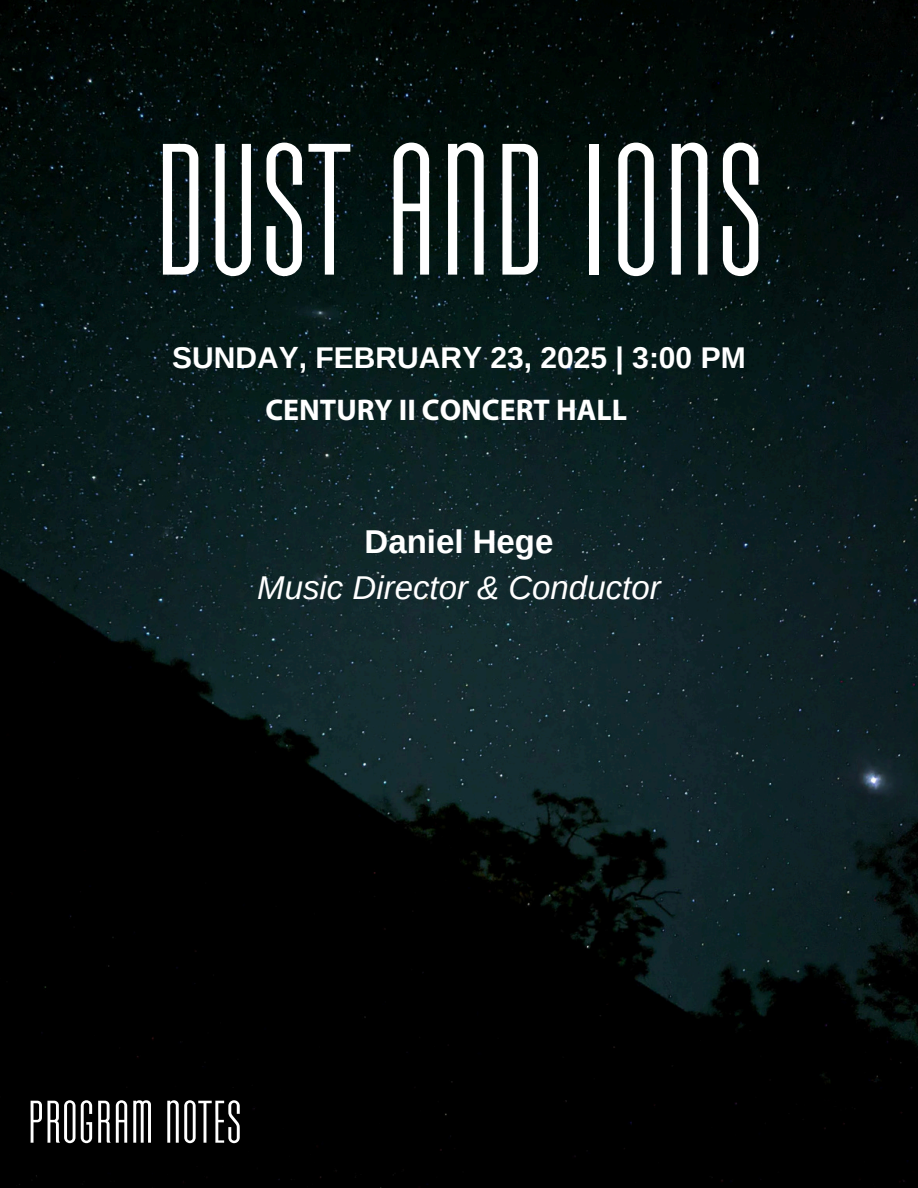
<style>
.page{position:relative;width:918px;height:1188px;background:#fff}
.page>*{position:absolute;margin:0;border:0;box-sizing:border-box;transform-origin:0 0}
.t1{font:163.35px "WS Ofont";color:#fff}
.t2{font:52.5px "WS Ofont";color:#fff}
.t3{font:italic 33px "Arimo";color:#fff}
.t4{font:700 33px "Arimo";color:#fff}
.t5{font:700 30px "Arimo";color:#fff}
.t6{font:700 30px "Myriad Pro";color:#fff}
</style>
<div class="page">
<img style="left:0;top:0;width:918px;height:1188px">
<div style="left:21px;top:1088px;width:227px;height:78px;background:#000"></div>
<h3 class="t1" style="left:153px;top:113px;width:613px">DUST AND IONS</h3>
<h3 class="t5" style="left:172px;top:341px;width:575px">SUNDAY, FEBRUARY 23, 2025 | 3:00 PM</h3>
<p class="t6" style="left:265px;top:397px;width:363px">CENTURY II CONCERT HALL</p>
<p class="t4" style="left:365px;top:523px;width:190px">Daniel Hege</p>
<h2 class="t3" style="left:257px;top:570px;width:405px">Music Director &amp; Conductor</h2>
<h1 class="t2" style="left:27px;top:1091px;width:216px">PROGRAM NOTES</h1>
</div>
